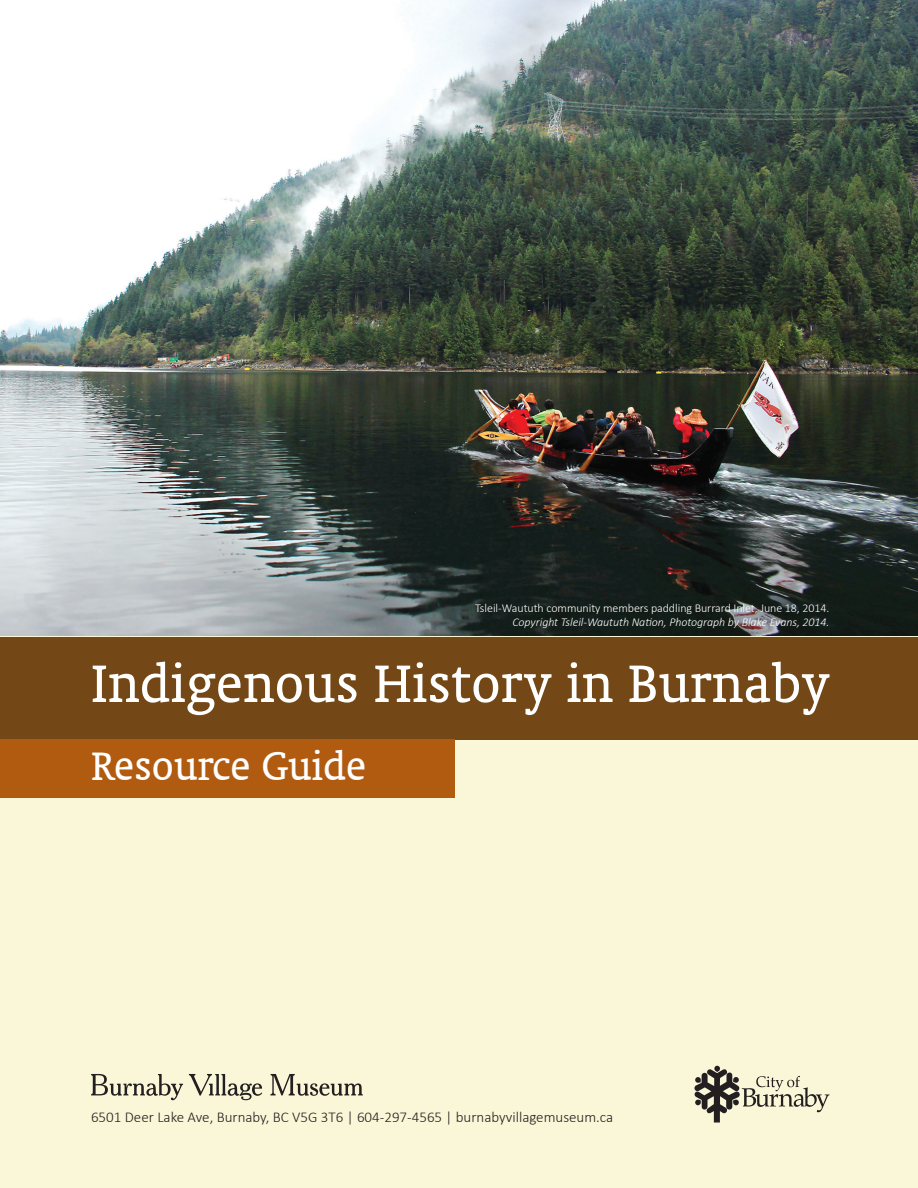
<style>
.page{position:relative;width:918px;height:1188px;background:#fff}
.page>*{position:absolute;margin:0;border:0;box-sizing:border-box;transform-origin:0 0}
.t1{font:60px "Oranda BT";color:#fff}
.t2{font:45px "Oranda BT";color:#fff}
.t3{font:300 15px "Calibri";color:#231f20}
.t4{font:300 12px "Calibri";letter-spacing:-.005em;color:#fff}
.t5{font:italic 300 12px "Calibri";letter-spacing:-.005em;color:#fff}
</style>
<div class="page">
<img style="left:0;top:0;width:918px;height:637px">
<div style="left:0;top:637px;width:918px;height:551px;background:#faf7d8"></div>
<div style="left:0;top:637px;width:918px;height:103px;background:#744816"></div>
<div style="left:0;top:740px;width:454px;height:58px;background:#b15b10"></div>
<svg style="left:694px;top:1066px;width:135px;height:56px"></svg>
<svg style="left:91px;top:1074px;width:92px;height:26px"></svg>
<svg style="left:189px;top:1074px;width:73px;height:26px"></svg>
<svg style="left:270px;top:1074px;width:93px;height:22px"></svg>
<p class="t4" style="left:475px;top:600px;width:356px">Tsleil-Waututh community members paddling Burrard Inlet, June 18, 2014.</p>
<p class="t5" style="left:512px;top:615px;width:319px">Copyright Tsleil-Waututh Nation, Photograph by Blake Evans, 2014.</p>
<h1 class="t1" style="left:91px;top:649px;width:740px">Indigenous History in Burnaby</h1>
<h2 class="t2" style="left:91px;top:740px;width:277px">Resource Guide</h2>
<p class="t3" style="left:91px;top:1108px;width:524px">6501 Deer Lake Ave, Burnaby, BC V5G 3T6 | 604-297-4565 | burnabyvillagemuseum.ca</p>
</div>
